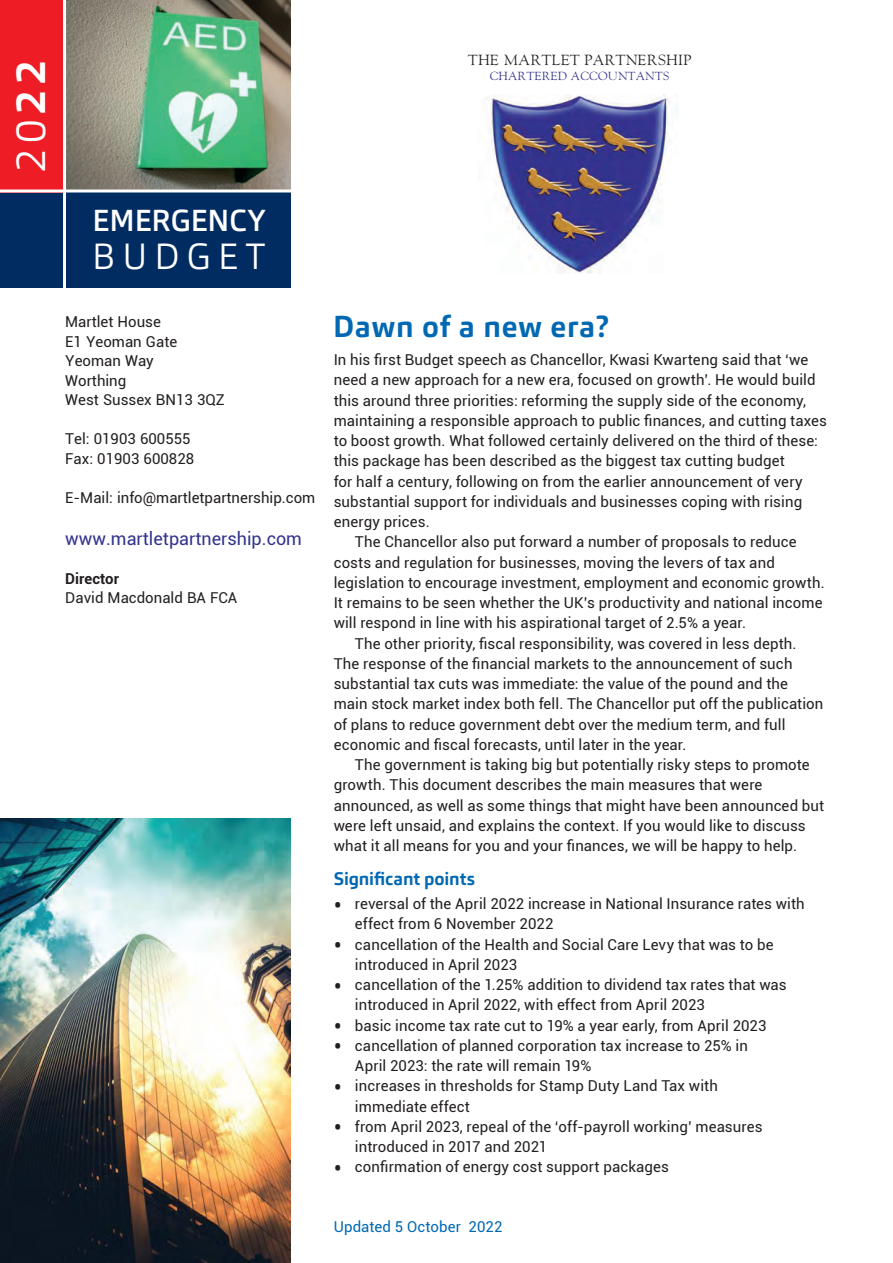
<style>
.page{position:relative;width:893px;height:1263px;background:#fff}
.page>*{position:absolute;margin:0;border:0;box-sizing:border-box;transform-origin:0 0}
.t1{font:300 42px "Carnac";color:#fff}
.t2{font:300 36px "Carnac";letter-spacing:.2em;color:#fff}
.t3{font:700 30px "Carnac";letter-spacing:.03em;color:#0168b3}
.t4{font:500 30px "Carnac";color:#fff}
.t5{font:18px "Roboto";color:#33338d}
.t6{font:700 18px "Carnac";letter-spacing:-.005em;color:#0168b3}
.t7{font:15px/20.2px "Roboto";letter-spacing:.005em;color:#231f20}
.t8{font:15px "Goudy Old Style";color:#231f20}
.t9{font:15px "Roboto";letter-spacing:.01em;color:#0168b3}
.t10{font:700 15px "Roboto";color:#231f20}
.t11{font:12px "Goudy Old Style";color:#33338d}
.s1{font-weight:700}
.s2{font-size:24px}
</style>
<div class="page">
<div style="left:0;top:188px;width:63px;height:100px;background:#002c62"></div>
<img style="left:0;top:818px;width:291px;height:445px">
<img style="left:67px;top:0;width:224px;height:193px">
<div style="left:0;top:0;width:64px;height:193px;background:#ee1c24"></div>
<hr style="left:63px;top:0;width:3px;height:291px;background:#fff">
<div style="left:66px;top:193px;width:225px;height:95px;background:#002c62"></div>
<hr style="left:0;top:189px;width:295px;height:3px;background:#fff">
<img style="left:486px;top:94px;width:192px;height:180px">
<h1 class="t1" style="left:4px;top:172px;width:114px;rotate:-90deg">20<span class="s1">22</span></h1>
<p class="t8" style="left:468px;top:52px;width:225px">THE MARTLET PARTNERSHIP</p>
<p class="t11" style="left:490px;top:69px;width:181px">CHARTERED ACCOUNTANTS</p>
<h3 class="t4" style="left:92px;top:201px;width:175px">EMERGENCY</h3>
<h2 class="t2" style="left:92px;top:233px;width:175px">BUDGET</h2>
<p class="t7" style="left:65px;top:312px;width:161px;line-height:19.5px">Martlet House<br>E1 Yeoman Gate<br>Yeoman Way<br>Worthing<br>West Sussex BN13 3QZ</p>
<p class="t7" style="left:65px;top:429px;width:130px;line-height:19.5px">Tel: 01903 600555<br>Fax: 01903 600828</p>
<p class="t7" style="left:65px;top:487px;width:252px">E-Mail: info@martletpartnership.com</p>
<p class="t5" style="left:65px;top:526px;width:238px">www.martletpartnership.com</p>
<p class="t10" style="left:65px;top:568px;width:55px">Director</p>
<p class="t7" style="left:65px;top:587px;width:174px">David Macdonald BA FCA</p>
<h3 class="t3" style="left:333px;top:307px;width:277px">Dawn of a new era?</h3>
<p class="t7" style="left:334px;top:349px;width:476px">In his first Budget speech as Chancellor, Kwasi Kwarteng said that ‘we</p>
<p class="t7" style="left:334px;top:369px;width:483px">need a new approach for a new era, focused on growth’. He would build</p>
<p class="t7" style="left:334px;top:390px;width:474px">this around three priorities: reforming the supply side of the economy,</p>
<p class="t7" style="left:334px;top:410px;width:495px">maintaining a responsible approach to public finances, and cutting taxes</p>
<p class="t7" style="left:334px;top:430px;width:486px">to boost growth. What followed certainly delivered on the third of these:</p>
<p class="t7" style="left:334px;top:450px;width:453px">this package has been described as the biggest tax cutting budget</p>
<p class="t7" style="left:334px;top:471px;width:470px">for half a century, following on from the earlier announcement of very</p>
<p class="t7" style="left:334px;top:491px;width:470px">substantial support for individuals and businesses coping with rising</p>
<p class="t7" style="left:334px;top:511px;width:97px">energy prices.</p>
<p class="t7" style="left:355px;top:531px;width:443px">The Chancellor also put forward a number of proposals to reduce</p>
<p class="t7" style="left:334px;top:552px;width:443px">costs and regulation for businesses, moving the levers of tax and</p>
<p class="t7" style="left:334px;top:572px;width:492px">legislation to encourage investment, employment and economic growth.</p>
<p class="t7" style="left:334px;top:592px;width:490px">It remains to be seen whether the UK’s productivity and national income</p>
<p class="t7" style="left:334px;top:612px;width:414px">will respond in line with his aspirational target of 2.5% a year.</p>
<p class="t7" style="left:355px;top:633px;width:443px">The other priority, fiscal responsibility, was covered in less depth.</p>
<p class="t7" style="left:334px;top:653px;width:460px">The response of the financial markets to the announcement of such</p>
<p class="t7" style="left:334px;top:673px;width:456px">substantial tax cuts was immediate: the value of the pound and the</p>
<p class="t7" style="left:334px;top:693px;width:491px">main stock market index both fell. The Chancellor put off the publication</p>
<p class="t7" style="left:334px;top:714px;width:453px">of plans to reduce government debt over the medium term, and full</p>
<p class="t7" style="left:334px;top:734px;width:354px">economic and fiscal forecasts, until later in the year.</p>
<p class="t7" style="left:355px;top:754px;width:456px">The government is taking big but potentially risky steps to promote</p>
<p class="t7" style="left:334px;top:774px;width:430px">growth. This document describes the main measures that were</p>
<p class="t7" style="left:334px;top:795px;width:492px">announced, as well as some things that might have been announced but</p>
<p class="t7" style="left:334px;top:815px;width:474px">were left unsaid, and explains the context. If you would like to discuss</p>
<p class="t7" style="left:334px;top:835px;width:465px">what it all means for you and your finances, we will be happy to help.</p>
<p class="t6" style="left:334px;top:867px;width:143px">Significant points</p>
<p class="t7" style="left:355px;top:893px;width:451px;text-indent:-21px"><span class="s2">•</span> reversal of the April 2022 increase in National Insurance rates with effect from 6 November 2022</p>
<p class="t7" style="left:355px;top:934px;width:420px;text-indent:-21px"><span class="s2">•</span> cancellation of the Health and Social Care Levy that was to be introduced in April 2023</p>
<p class="t7" style="left:355px;top:974px;width:433px;text-indent:-21px"><span class="s2">•</span> cancellation of the 1.25% addition to dividend tax rates that was introduced in April 2022, with effect from April 2023</p>
<p class="t7" style="left:334px;top:1015px;width:434px"><span class="s2">•</span> basic income tax rate cut to 19% a year early, from April 2023</p>
<p class="t7" style="left:355px;top:1035px;width:394px;text-indent:-21px"><span class="s2">•</span> cancellation of planned corporation tax increase to 25% in<br>April 2023: the rate will remain 19%</p>
<p class="t7" style="left:355px;top:1075px;width:364px;text-indent:-21px"><span class="s2">•</span> increases in thresholds for Stamp Duty Land Tax with immediate effect</p>
<p class="t7" style="left:355px;top:1116px;width:409px;text-indent:-21px"><span class="s2">•</span> from April 2023, repeal of the ‘off-payroll working’ measures introduced in 2017 and 2021</p>
<p class="t7" style="left:334px;top:1156px;width:337px"><span class="s2">•</span> confirmation of energy cost support packages</p>
<p class="t9" style="left:334px;top:1216px;width:170px">Updated 5 October 2022</p>
</div>
